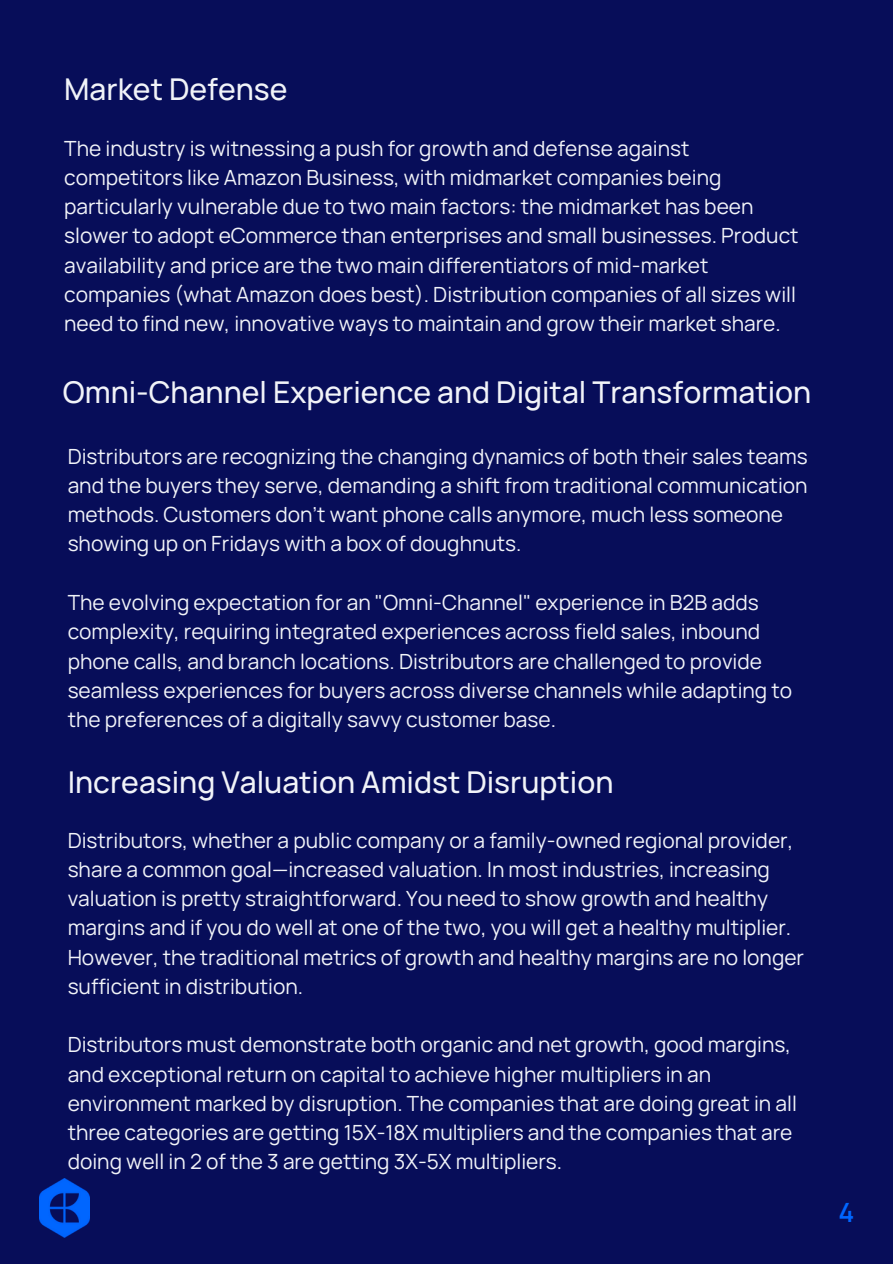
<style>
.page{position:relative;width:893px;height:1264px;background:#fff}
.page>*{position:absolute;margin:0;border:0;box-sizing:border-box;transform-origin:0 0}
.t1{font:500 30px "Manrope";color:#f1f3f8}
.t2{font:600 26.55px "Manrope";color:#06f}
.t3{font:20.85px/29.2px "Manrope";color:#f1f3f8}
</style>
<div class="page">
<div style="left:0;top:0;width:892px;height:1263px;background:#070d59"></div>
<img style="left:39px;top:1178px;width:51px;height:59px">
<p class="t1" style="left:64px;top:68px;width:225px">Market Defense</p>
<p class="t3" style="left:64px;top:133px;width:735px">The industry is witnessing a push for growth and defense against competitors like Amazon Business, with midmarket companies being particularly vulnerable due to two main factors: the midmarket has been slower to adopt eCommerce than enterprises and small businesses. Product availability and price are the two main differentiators of mid-market companies (what Amazon does best). Distribution companies of all sizes will need to find new, innovative ways to maintain and grow their market share.</p>
<p class="t1" style="left:63px;top:371px;width:750px">Omni-Channel Experience and Digital Transformation</p>
<p class="t3" style="left:68px;top:441px;width:741px">Distributors are recognizing the changing dynamics of both their sales teams and the buyers they serve, demanding a shift from traditional communication methods. Customers don’t want phone calls anymore, much less someone showing up on Fridays with a box of doughnuts.</p>
<p class="t3" style="left:68px;top:587px;width:726px">The evolving expectation for an "Omni-Channel" experience in B2B adds complexity, requiring integrated experiences across field sales, inbound phone calls, and branch locations. Distributors are challenged to provide seamless experiences for buyers across diverse channels while adapting to the preferences of a digitally savvy customer base.</p>
<p class="t1" style="left:68px;top:761px;width:547px">Increasing Valuation Amidst Disruption</p>
<p class="t3" style="left:68px;top:825px;width:738px">Distributors, whether a public company or a family-owned regional provider, share a common goal—increased valuation. In most industries, increasing valuation is pretty straightforward. You need to show growth and healthy margins and if you do well at one of the two, you will get a healthy multiplier.<br>However, the traditional metrics of growth and healthy margins are no longer sufficient in distribution.</p>
<p class="t3" style="left:68px;top:1029px;width:730px">Distributors must demonstrate both organic and net growth, good margins, and exceptional return on capital to achieve higher multipliers in an environment marked by disruption. The companies that are doing great in all three categories are getting 15X-18X multipliers and the companies that are doing well in 2 of the 3 are getting 3X-5X multipliers.</p>
<p class="t2" style="left:838px;top:1193px;width:17px">4</p>
</div>
